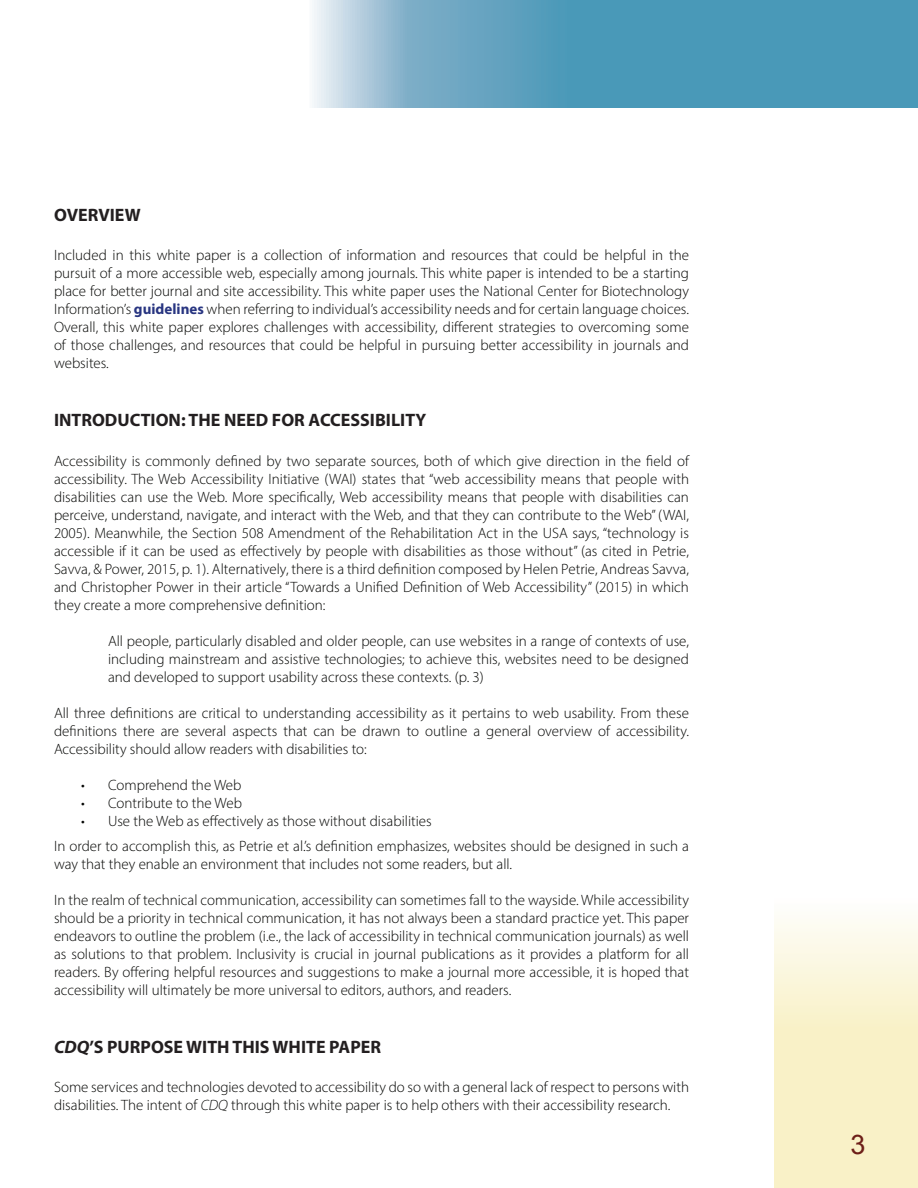
<style>
.page{position:relative;width:918px;height:1188px;background:#fff}
.page>*{position:absolute;margin:0;border:0;box-sizing:border-box;transform-origin:0 0}
.t1{font:27px "Arial";color:#6d1f18}
.Head_1{font:18px "Myriad Variable Concept";letter-spacing:.22em;color:#231f20}
.Body_Text{font:15px/18px "Myriad Variable Concept";letter-spacing:.14em;color:#040503}
.Body_Text-2{font:15px "Myriad Variable Concept";letter-spacing:.165em;color:#040503}
.s1{color:#283581}
.s2{font-style:italic}
</style>
<div class="page">
<svg style="left:312px;top:0;width:606px;height:108px;background:#62a4c0"></svg>
<svg style="left:775px;top:919px;width:143px;height:269px;background:#f9f3d0"></svg>
<p class="Head_1" style="left:54px;top:204px;width:84px">OVERVIEW</p>
<p class="Body_Text" style="left:54px;top:246px;width:636px">Included in this white paper is a collection of information and resources that could be helpful in the pursuit of a more accessible web, especially among journals. This white paper is intended to be a starting place for better journal and site accessibility. This white paper uses the National Center for Biotechnology Information’s <span class="s1">guidelines</span> when referring to individual’s accessibility needs and for certain language choices.<br>Overall, this white paper explores challenges with accessibility, different strategies to overcoming some of those challenges, and resources that could be helpful in pursuing better accessibility in journals and websites.</p>
<p class="Head_1" style="left:54px;top:409px;width:370px">INTRODUCTION:THE NEED FOR ACCESSIBILITY</p>
<p class="Body_Text" style="left:54px;top:452px;width:636px">Accessibility is commonly defined by two separate sources, both of which give direction in the field of accessibility. The Web Accessibility Initiative (WAI) states that “web accessibility m eans that people with disabilities can use the Web. More specifically, Web accessibility means that people with disabilities can perceive, understand, navigate, and interact with the Web, and that they can contribute to the Web” (WAI, 2005). Meanwhile, the Section 508 Amendment of the Rehabilitation Act in the USA says, “technology is accessible if it can be used as effectively by people with disabilities as those without” (as cited in Petrie, Savva, &amp; Power, 2015, p. 1). Alternatively, there is a third definition composed by Helen Petrie, Andreas Savva, and Christopher Power in their article “Towards a Unified Definition of Web Accessibility” (2015) in which they create a more comprehensive definition:</p>
<p class="Body_Text" style="left:108px;top:632px;width:582px">All people, particularly disabled and older people, can use websites in a range of contexts of use, including mainstream and assistive technologies; to achieve this, websites need to be designed and developed to support usability across these contexts. (p. 3)</p>
<p class="Body_Text" style="left:54px;top:704px;width:636px">All three definitions are critical to understanding accessibility as it pertains to web usability. From these definitions there are several aspects that can be drawn to outline a general overview of accessibility.<br>Accessibility should allow readers with disabilities to:</p>
<p class="Body_Text-2" style="left:81px;top:776px;width:159px">• Comprehend the Web</p>
<p class="Body_Text" style="left:81px;top:794px;width:160px">• Contribute to the Web</p>
<p class="Body_Text" style="left:81px;top:812px;width:351px">• Use the Web as effectively as those without disabilities</p>
<p class="Body_Text" style="left:54px;top:837px;width:635px">In order to accomplish this, as Petrie et al.’s definition emphasizes, websites should be designed in such a way that they enable an environment that includes not some readers, but all.</p>
<p class="Body_Text" style="left:54px;top:891px;width:636px;text-align:justify">In the realm of technical communication, accessibility can sometimes fall to the wayside. While accessibility should be a priority in technical communication, it has not always been a standard practice yet. This paper endeavors to outline the problem (i.e., the lack of accessibility in technical communication journals) as well as solutions to that problem. Inclusivity is crucial in journal publications as it provides a platform for all readers. By offering helpful resources and suggestions to make a journal more accessible, it is hoped that accessibility will ultim ately be m ore universal to editors, authors, and readers.</p>
<p class="Head_1" style="left:54px;top:1036px;width:325px"><span class="s2">CDQ</span>’S PURPOSE WITH THIS WHITE PAPER</p>
<p class="Body_Text" style="left:54px;top:1078px;width:634px">Some services and technologies devoted to accessibility do so with a general lack of respectto persons with disabilities. The intent of <span class="s2">CDQ</span> through this white paper is to help others with their accessibility research.</p>
<p class="t1" style="left:850px;top:1127px;width:17px">3</p>
</div>
